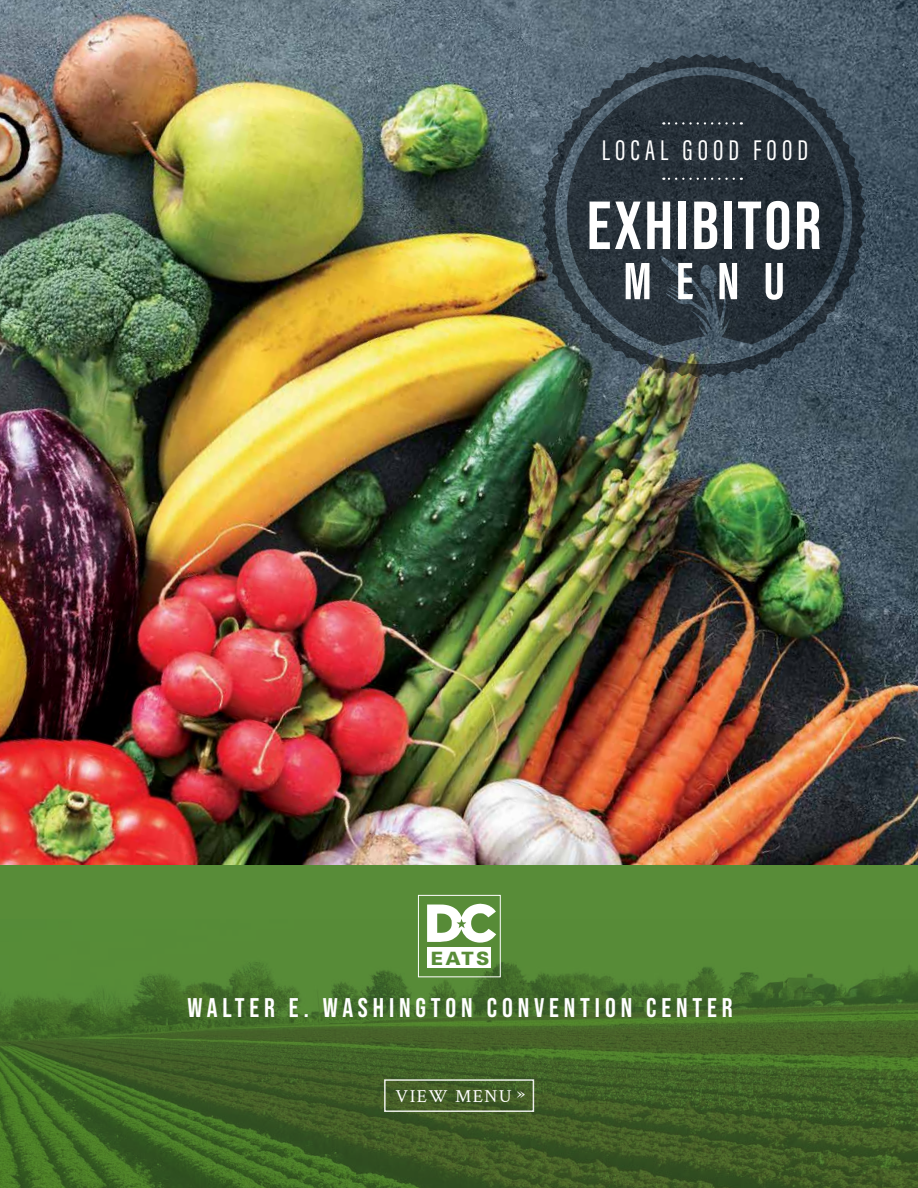
<style>
.page{position:relative;width:918px;height:1188px;background:#fff}
.page>*{position:absolute;margin:0;border:0;box-sizing:border-box;transform-origin:0 0}
.t1{font:67.8px "Bebas Neue";letter-spacing:.04em;color:#fff}
.t2{font:700 54.3px "Acumin Pro Extra Cond";color:#fff}
.t3{font:29.4px "Acumin Pro Extra Cond";letter-spacing:.175em;color:#fff}
.t4{font:27px "Bebas Neue";letter-spacing:.18em;color:#fff}
.t5{font:18.3px "Crimson Text";letter-spacing:.08em;color:#fff}
.t6{font:900 18.3px "Univers";color:#588c38}
</style>
<div class="page">
<div style="left:0;top:864px;width:918px;height:324px;background:#588c38"></div>
<img style="left:0;top:947px;width:918px;height:241px">
<img style="left:0;top:0;width:918px;height:865px">
<svg style="left:542px;top:54px;width:323px;height:323px;background:#45555c"></svg>
<svg style="left:567px;top:75px;width:277px;height:271px;background:#2c3740"></svg>
<svg style="left:663px;top:122px;width:71px;height:3px"></svg>
<svg style="left:663px;top:178px;width:71px;height:2px"></svg>
<div style="left:427px;top:948px;width:64px;height:20px;background:#fff"></div>
<svg style="left:427px;top:904px;width:69px;height:39px"></svg>
<div style="left:418px;top:895px;width:83px;height:82px;border:1px solid #fff"></div>
<div style="left:384px;top:1079px;width:150px;height:33px;border:2px solid #fff"></div>
<p class="t3" style="left:602px;top:132px;width:207px">LOCAL GOOD FOOD</p>
<h1 class="t1" style="left:587px;top:187px;width:236px">EXHIBITOR</h1>
<h2 class="t2" style="left:623px;top:248px;width:163px">MENU</h2>
<p class="t6" style="left:431px;top:947px;width:60px">EATS</p>
<p class="t4" style="left:187px;top:992px;width:547px">WALTER E. WASHINGTON CONVENTION CENTER</p>
<p class="t5" style="left:396px;top:1084px;width:131px">VIEW MENU »</p>
</div>
